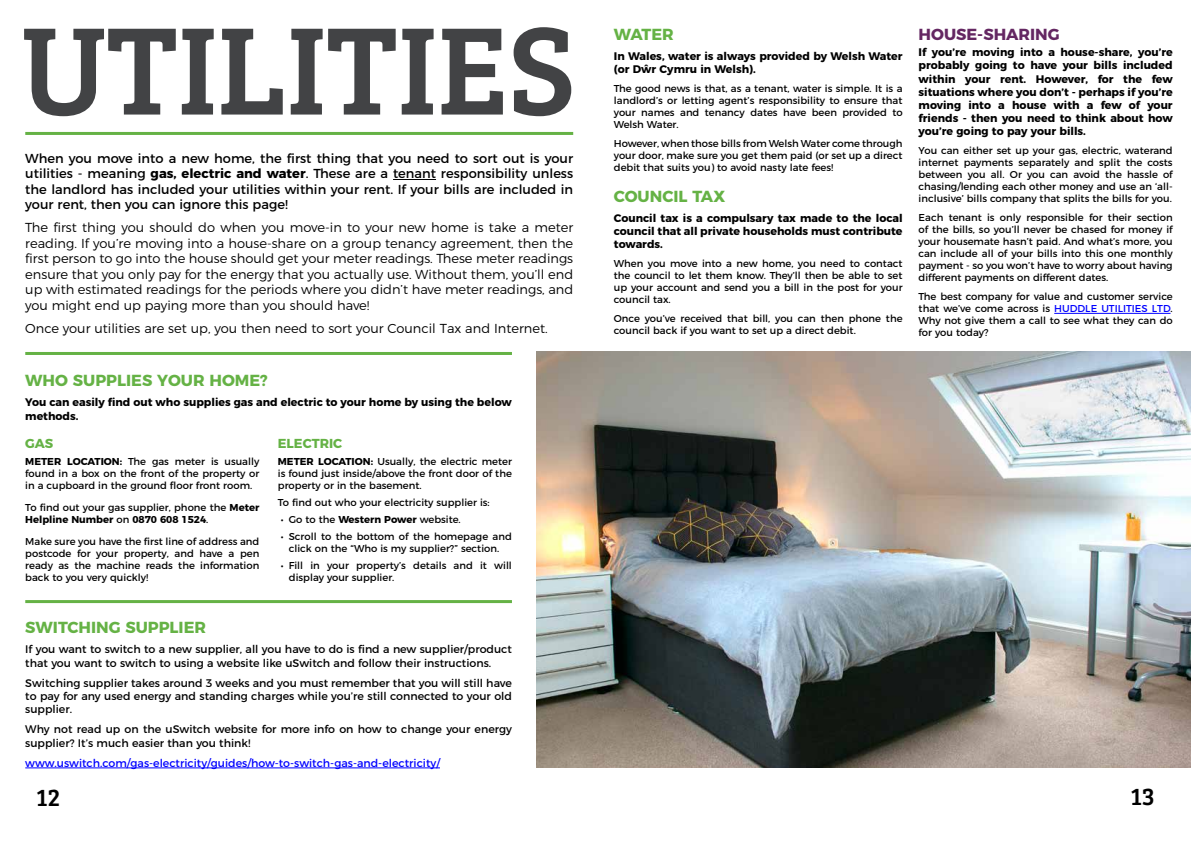
<style>
.page{position:relative;width:1191px;height:842px;background:#fff}
.page>*{position:absolute;margin:0;border:0;box-sizing:border-box;transform-origin:0 0}
.t1{font:129px "Bree Serif";color:#424345}
.t2{font:25px "Bree Serif";color:#000}
.t3{font:700 16px "Montserrat";color:#65b245}
.t4{font:700 16px "Montserrat";color:#642762}
.t5{font:300 13px/15.6px "Montserrat";color:#000;text-align:justify}
.t6{font:13px/15.6px "Montserrat";color:#000;text-align:justify}
.t7{font:700 13px "Montserrat";color:#65b245}
.t8{font:700 11px/13.2px "Montserrat";color:#000}
.t9{font:11px/13.2px "Montserrat";color:#000}
.t10{font:11px "Montserrat";color:#00f}
.t11{font:10px/12px "Montserrat";color:#000;text-align:justify}
.s1{font-weight:700}
.s2{color:#00f}
</style>
<div class="page">
<img style="left:536px;top:352px;width:654px;height:416px">
<hr style="left:25px;top:132px;width:548px;height:3px;background:#65b245">
<hr style="left:393px;top:179px;width:43px;height:1px;background:#000">
<hr style="left:25px;top:352px;width:487px;height:3px;background:#65b245">
<hr style="left:25px;top:768px;width:415px;height:1px;background:#00f">
<hr style="left:25px;top:600px;width:487px;height:3px;background:#65b245">
<hr style="left:1054px;top:313px;width:116px;height:1px;background:#00f">
<h1 class="t1" style="left:21px;top:-24px;width:555px">UTILITIES</h1>
<p class="t6" style="left:25px;top:149px;width:549px">When you move into a new home, the first thing that you need to sort out is your utilities - meaning <span class="s1">gas, electric and water</span>. These are a tenant responsibility unless the landlord has included your utilities within your rent. If your bills are included in your rent, then you can ignore this page!</p>
<p class="t5" style="left:25px;top:218px;width:549px">The first thing you should do when you move-in to your new home is take a meter reading. If you’re moving into a house-share on a group tenancy agreement, then the first person to go into the house should get your meter readings. These meter readings ensure that you only pay for the energy that you actually use. Without them, you’ll end up with estimated readings for the periods where you didn’t have meter readings, and you might end up paying more than you should have!</p>
<h3 class="t5" style="left:25px;top:319px;width:524px">Once your utilities are set up, you then need to sort your Council Tax and Internet.</h3>
<h3 class="t3" style="left:25px;top:367px;width:244px">WHO SUPPLIES YOUR HOME?</h3>
<p class="t8" style="left:25px;top:395px;width:488px">You can easily find out who supplies gas and electric to your home by using the below methods.</p>
<h3 class="t7" style="left:25px;top:433px;width:30px">GAS</h3>
<p class="t11" style="left:25px;top:455px;width:236px"><span class="s1">METER LOCATION:</span> The gas meter is usually found in a box on the front of the property or in a cupboard in the ground floor front room.</p>
<p class="t11" style="left:25px;top:501px;width:236px">To find out your gas supplier, phone the <span class="s1">Meter<br>Helpline Number</span> on <span class="s1">0870 608 1524</span>.</p>
<p class="t11" style="left:25px;top:535px;width:236px">Make sure you have the first line of address and postcode for your property, and have a pen ready as the machine reads the information back to you very quickly!</p>
<h3 class="t7" style="left:278px;top:433px;width:66px">ELECTRIC</h3>
<p class="t11" style="left:278px;top:455px;width:236px"><span class="s1">METER LOCATION:</span> Usually, the electric meter is found just inside/above the front door of the property or in the basement.</p>
<p class="t11" style="left:278px;top:496px;width:213px">To find out who your electricity supplier is:</p>
<p class="t11" style="left:281px;top:513px;width:181px">• Go to the <span class="s1">Western Power</span> website.</p>
<p class="t11" style="left:281px;top:530px;width:232px;text-align:center">• Scroll to the bottom of the homepage and click on the “Who is my supplier?” section.</p>
<p class="t11" style="left:289px;top:559px;width:224px;text-indent:-8px">• Fill in your property’s details and it will display your supplier.</p>
<h3 class="t3" style="left:25px;top:614px;width:182px">SWITCHING SUPPLIER</h3>
<p class="t9" style="left:25px;top:642px;width:488px">If you want to switch to a new supplier, all you have to do is find a new supplier/product that you want to switch to using a website like uSwitch and follow their instructions.</p>
<p class="t9" style="left:25px;top:675px;width:488px;text-align:justify">Switching supplier takes around 3 weeks and you must remember that you will still have to pay for any used energy and standing charges while you’re still connected to your old supplier.</p>
<p class="t9" style="left:25px;top:722px;width:488px">Why not read up on the uSwitch website for more info on how to change your energy supplier? It’s much easier than you think!</p>
<p class="t10" style="left:25px;top:754px;width:416px">www.uswitch.com/gas-electricity/guides/how-to-switch-gas-and-electricity/</p>
<h3 class="t3" style="left:614px;top:21px;width:61px">WATER</h3>
<p class="t8" style="left:614px;top:49px;width:290px">In Wales, water is always provided by Welsh Water (or Dŵr Cymru in Welsh).</p>
<p class="t11" style="left:614px;top:82px;width:290px">The good news is that, as a tenant, water is simple. It is a landlord’s or letting agent’s responsibility to ensure that your names and tenancy dates have been provided to Welsh Water.</p>
<p class="t11" style="left:614px;top:137px;width:290px">However, when those bills from Welsh Water come through your door, make sure you get them paid (or set up a direct debit that suits you) to avoid nasty late fees!</p>
<h3 class="t3" style="left:614px;top:183px;width:113px">COUNCIL TAX</h3>
<p class="t8" style="left:614px;top:211px;width:290px;text-align:justify">Council tax is a compulsary tax made to the local council that all private households must contribute towards.</p>
<p class="t11" style="left:614px;top:257px;width:290px">When you move into a new home, you need to contact the council to let them know. They’ll then be able to set up your account and send you a bill in the post for your council tax.</p>
<p class="t11" style="left:614px;top:312px;width:290px">Once you’ve received that bill, you can then phone the council back if you want to set up a direct debit.</p>
<h3 class="t4" style="left:918px;top:21px;width:143px">HOUSE-SHARING</h3>
<p class="t8" style="left:918px;top:45px;width:256px;text-align:justify">If you’re moving into a house-share, you’re probably going to have your bills included within your rent. However, for the few situations where you don’t - perhaps if you’re moving into a house with a few of your friends - then you need to think about how you’re going to pay your bills.</p>
<p class="t11" style="left:918px;top:144px;width:256px">You can either set up your gas, electric, waterand internet payments separately and split the costs between you all. Or you can avoid the hassle of chasing/lending each other money and use an ‘all&shy;inclusive’ bills company that splits the bills for you.</p>
<p class="t11" style="left:918px;top:211px;width:256px">Each tenant is only responsible for their section of the bills, so you’ll never be chased for money if your housemate hasn’t paid. And what’s more, you can include all of your bills into this one monthly payment - so you won’t have to worry about having different payments on different dates.</p>
<p class="t11" style="left:918px;top:290px;width:256px">The best company for value and customer service that we’ve come across is <span class="s2">HUDDLE UTILITIES LTD</span>.<br>Why not give them a call to see what they can do for you today?</p>
<h2 class="t2" style="left:36px;top:779px;width:25px">12</h2>
<h2 class="t2" style="left:1130px;top:778px;width:26px">13</h2>
</div>
